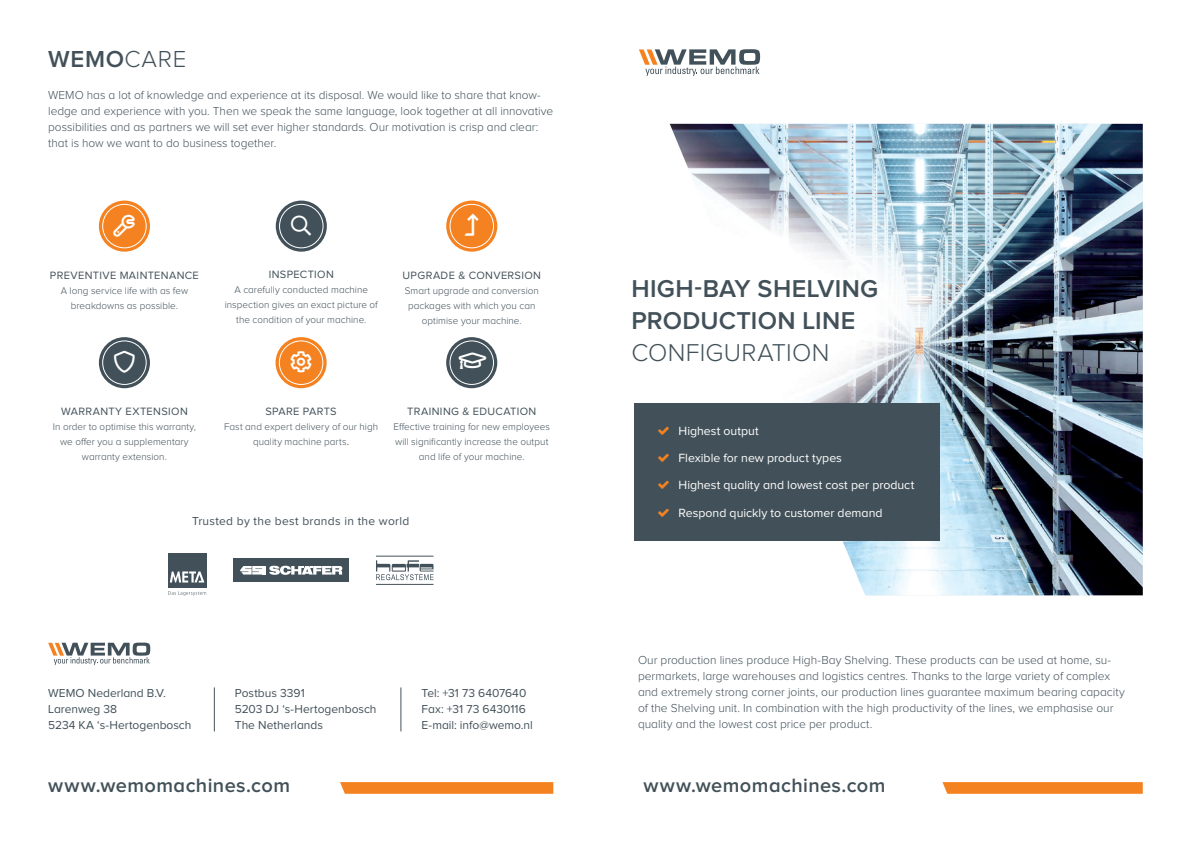
<style>
.page{position:relative;width:1191px;height:842px;background:#fff}
.page>*{position:absolute;margin:0;border:0;box-sizing:border-box;transform-origin:0 0}
.t1{font:600 25.3px/32px "Proxima Nova";letter-spacing:.01em;color:#425159}
.t2{font:300 25.3px "Proxima Nova";letter-spacing:.01em;color:#425159}
.t3{font:600 24px "Proxima Nova";color:#425159}
.t4{font:600 20px "Proxima Nova";letter-spacing:.02em;color:#425159}
.t5{font:12.3px "Proxima Nova";color:#fff}
.t6{font:300 12px/16px "Proxima Nova";letter-spacing:-.005em;color:#425159}
.t7{font:12px/16px "Proxima Nova";color:#425159}
.t8{font:12px "Proxima Nova";letter-spacing:.025em;color:#425159}
.t9{font:11px "Proxima Nova";letter-spacing:.035em;color:#425159}
.t10{font:300 10px/15px "Proxima Nova";letter-spacing:.005em;color:#425159;text-align:center}
.s1{font-weight:300}
.s2{font-weight:400}
</style>
<div class="page">
<svg style="left:309px;top:782px;width:244px;height:12px;fill:#f58220"></svg>
<div style="left:899px;top:782px;width:243px;height:12px;background:#f58220"></div>
<img style="left:967px;top:124px;width:175px;height:471px">
<svg style="left:517px;top:54px;width:450px;height:740px"></svg>
<svg style="left:639px;top:49px;width:121px;height:27px"></svg>
<svg style="left:48px;top:643px;width:102px;height:22px"></svg>
<div style="left:99px;top:337px;width:51px;height:51px;background:#425159;border-radius:50%"></div>
<div style="left:102px;top:340px;width:45px;height:45px;border:1px solid #fff;border-radius:50%"></div>
<svg style="left:276px;top:201px;width:51px;height:51px;fill:#425159"></svg>
<div style="left:279px;top:204px;width:44px;height:44px;border:1px solid #fff;border-radius:50%"></div>
<svg style="left:275px;top:337px;width:52px;height:51px;fill:#f58220"></svg>
<div style="left:279px;top:340px;width:44px;height:45px;border:1px solid #fff;border-radius:50%"></div>
<div style="left:446px;top:201px;width:51px;height:51px;background:#f58220;border-radius:50%"></div>
<div style="left:449px;top:204px;width:45px;height:44px;border:1px solid #fff;border-radius:50%"></div>
<div style="left:446px;top:337px;width:51px;height:51px;background:#425159;border-radius:50%"></div>
<div style="left:449px;top:340px;width:45px;height:45px;border:1px solid #fff;border-radius:50%"></div>
<svg style="left:99px;top:201px;width:51px;height:51px"></svg>
<div style="left:102px;top:204px;width:45px;height:44px;border:1px solid #fff;border-radius:50%"></div>
<hr style="left:214px;top:687px;width:1px;height:44px;background:#425159">
<hr style="left:401px;top:687px;width:1px;height:44px;background:#425159">
<div style="left:634px;top:404px;width:305px;height:137px;background:#425159"></div>
<svg style="left:376px;top:560px;width:57px;height:20px"></svg>
<hr style="left:376px;top:556px;width:57px;height:1px;background:#425159">
<hr style="left:376px;top:584px;width:57px;height:1px;background:#425159">
<div style="left:168px;top:553px;width:38px;height:34px;background:#425159"></div>
<svg style="left:170px;top:571px;width:34px;height:11px"></svg>
<svg style="left:168px;top:591px;width:38px;height:5px"></svg>
<div style="left:233px;top:559px;width:116px;height:23px;background:#425159"></div>
<svg style="left:240px;top:566px;width:102px;height:9px"></svg>
<svg style="left:291px;top:216px;width:20px;height:20px"></svg>
<svg style="left:291px;top:351px;width:20px;height:21px"></svg>
<svg style="left:113px;top:215px;width:22px;height:22px"></svg>
<h2 class="t3" style="left:48px;top:46px;width:139px">WEMO<span class="s1">CARE</span></h2>
<p class="t6" style="left:48px;top:87px;width:506px">WEMO has a lot of knowledge and experience at its disposal. We would like to share that know&shy;ledge and experience with you. Then we speak the same language, look together at all innovative possibilities and as partners we will set ever higher standards. Our motivation is crisp and clear: that is how we want to do business together.</p>
<p class="t9" style="left:50px;top:270px;width:150px">PREVENTIVE MAINTENANCE</p>
<p class="t10" style="left:61px;top:284px;width:129px">A long service life with as few breakdowns as possible.</p>
<p class="t9" style="left:269px;top:269px;width:67px">INSPECTION</p>
<p class="t10" style="left:225px;top:283px;width:155px">A carefully conducted machine inspection gives an exact picture of the condition of your machine.</p>
<p class="t9" style="left:402px;top:270px;width:140px">UPGRADE &amp; CONVERSION</p>
<p class="t10" style="left:405px;top:284px;width:136px">Smart upgrade and conversion packages with which you can optimise your machine.</p>
<p class="t9" style="left:61px;top:405px;width:128px">WARRANTY EXTENSION</p>
<p class="t10" style="left:53px;top:419px;width:145px">In order to optimise this warranty, we offer you a supplementary warranty extension.</p>
<p class="t9" style="left:265px;top:405px;width:73px">SPARE PARTS</p>
<p class="t10" style="left:224px;top:419px;width:156px">Fast and expert delivery of our high quality machine parts<span class="s2">.</span></p>
<p class="t9" style="left:407px;top:405px;width:130px">TRAINING &amp; EDUCATION</p>
<p class="t10" style="left:393px;top:419px;width:158px">Effective training for new employees will significantly increase the output and life of your machine.</p>
<p class="t8" style="left:192px;top:514px;width:219px">Trusted by the best brands in the world</p>
<p class="t7" style="left:48px;top:685px;width:145px">WEMO Nederland B.V.<br>Larenweg 38<br>5234 KA ‘s-Hertogenbosch</p>
<p class="t7" style="left:235px;top:685px;width:143px">Postbus 3391<br>5203 DJ ‘s-Hertogenbosch<br>The Netherlands</p>
<p class="t7" style="left:421px;top:685px;width:113px">Tel: +31 73 6407640<br>Fax: +31 73 6430116<br>E-mail: info@wemo.nl</p>
<h1 class="t1" style="left:631px;top:273px;width:248px">HIGH-BAY SHELVING<br>PRODUCTION LINE</h1>
<h1 class="t2" style="left:631px;top:338px;width:199px">CONFIGURATION</h1>
<p class="t5" style="left:678px;top:424px;width:82px">Highest output</p>
<p class="t5" style="left:678px;top:451px;width:165px">Flexible for new product types</p>
<p class="t5" style="left:678px;top:478px;width:237px">Highest quality and lowest cost per product</p>
<p class="t5" style="left:678px;top:506px;width:205px">Respond quickly to customer demand</p>
<p class="t6" style="left:638px;top:652px;width:488px">Our production lines produce High-Bay Shelving. These products can be used at home, su&shy;permarkets, large warehouses and logistics centres. Thanks to the large variety of complex and extremely strong corner joints, our production lines guarantee maximum bearing capacity of the Shelving unit. In combination with the high productivity of the lines, we emphasise our quality and the lowest cost price per product.</p>
<h3 class="t4" style="left:48px;top:774px;width:243px">www.wemomachines.com</h3>
<h3 class="t4" style="left:643px;top:774px;width:243px">www.wemomachines.com</h3>
</div>
